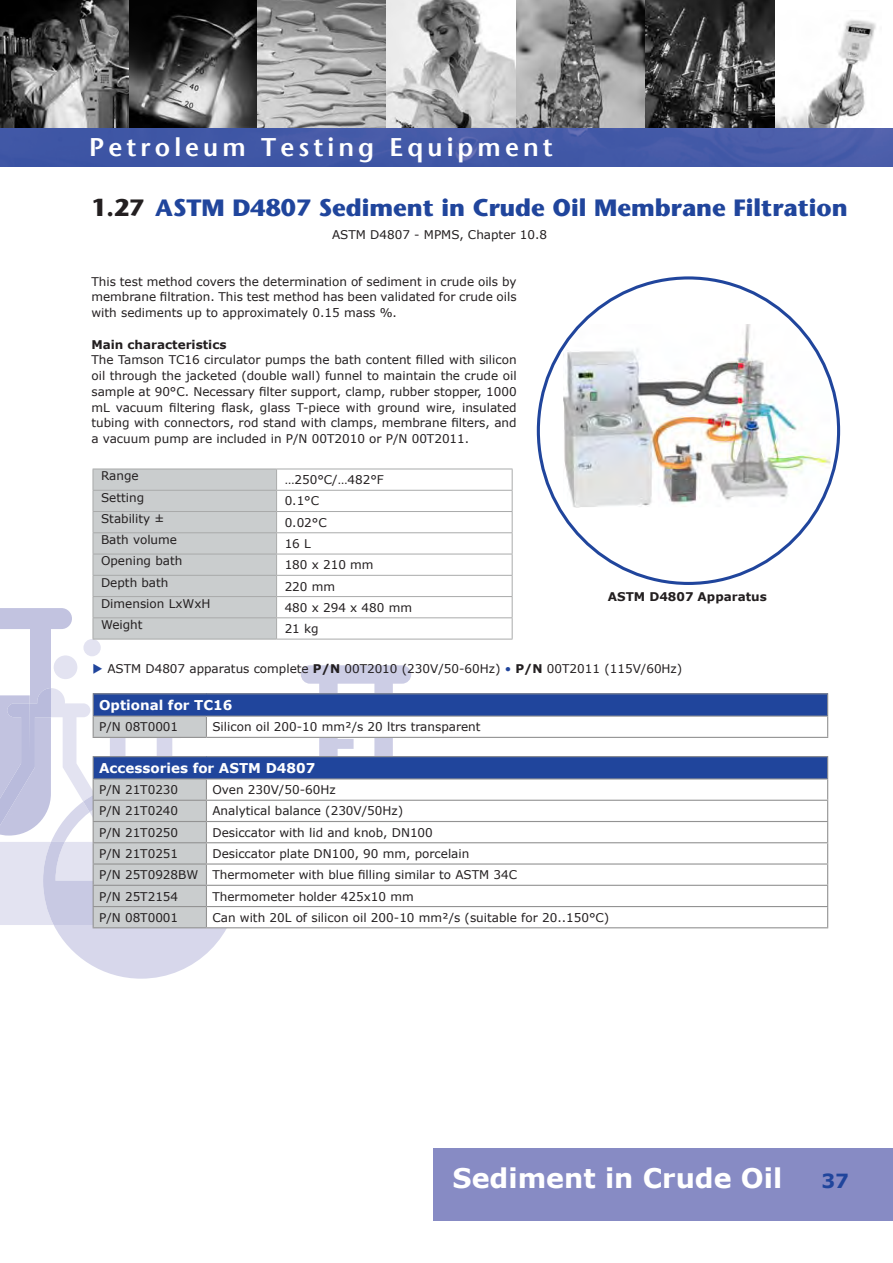
<style>
.page{position:relative;width:893px;height:1263px;background:#fff}
.page>*{position:absolute;margin:0;border:0;box-sizing:border-box;transform-origin:0 0}
.t1{font:700 27px "Verdana";color:#fff}
.t2{font:600 25.5px "Stone Sans";letter-spacing:.16em;color:#fff}
.t3{font:700 24px "Stone Sans";color:#20459c}
.t4{font:700 13.5px "Verdana";color:#fff}
.t5{font:12px/15.8px "Verdana";color:#231f20;text-align:justify}
.t6{font:700 12px "Verdana";color:#231f20}
.s1{color:#231f20}
.s2{color:#20459c}
.s3{font-weight:700}
.s4{font-size:19.5px;color:#20459c}
</style>
<div class="page">
<svg style="left:55px;top:928px;width:222px;height:51px;fill:#d7d7eb"></svg>
<img style="left:775px;top:19px;width:101px;height:109px">
<img style="left:128px;top:0;width:647px;height:128px">
<img style="left:0;top:0;width:128px;height:128px">
<div style="left:434px;top:1148px;width:459px;height:72px;background:#878bc4"></div>
<img style="left:0;top:128px;width:893px;height:39px">
<img style="left:563px;top:324px;width:267px;height:183px">
<div style="left:93px;top:757px;width:735px;height:22px;background:#20459c"></div>
<svg style="left:513px;top:779px;width:314px;height:129px"></svg>
<hr style="left:206px;top:756px;width:622px;height:1px;background:#939393">
<hr style="left:206px;top:778px;width:622px;height:1px;background:#939393">
<hr style="left:206px;top:800px;width:622px;height:1px;background:#939393">
<hr style="left:206px;top:821px;width:622px;height:1px;background:#939393">
<hr style="left:206px;top:842px;width:622px;height:1px;background:#939393">
<hr style="left:206px;top:863px;width:622px;height:1px;background:#939393">
<hr style="left:206px;top:885px;width:622px;height:1px;background:#939393">
<hr style="left:206px;top:906px;width:622px;height:1px;background:#939393">
<svg style="left:827px;top:757px;width:1px;height:170px"></svg>
<hr style="left:206px;top:927px;width:622px;height:1px;background:#939393">
<div style="left:93px;top:694px;width:735px;height:22px;background:#20459c"></div>
<hr style="left:206px;top:693px;width:622px;height:1px;background:#939393">
<hr style="left:206px;top:715px;width:622px;height:2px;background:#939393">
<svg style="left:0;top:469px;width:513px;height:459px"></svg>
<svg style="left:827px;top:694px;width:1px;height:43px"></svg>
<hr style="left:93px;top:737px;width:113px;height:1px;background:#939393">
<hr style="left:206px;top:737px;width:622px;height:1px;background:#939393">
<h2 class="t2" style="left:89px;top:131px;width:529px">Calibration Ba hs &amp; Measurement</h2>
<h2 class="t2" style="left:89px;top:131px;width:465px">Petroleum Testing Equipment</h2>
<h3 class="t3" style="left:91px;top:193px;width:758px"><span class="s1">1.27</span> ASTM D4807 Sediment in Crude Oil Membrane Filtration</h3>
<p class="t5" style="left:332px;top:226px;width:217px">ASTM D4807 - MPMS, Chapter 10.8</p>
<p class="t5" style="left:91px;top:273px;width:427px">This test method covers the determination of sediment in crude oils by membrane filtration. This test method has been validated for crude oils with sediments up to approximately 0.15 mass %.</p>
<p class="t6" style="left:91px;top:336px;width:137px">Main characteristics</p>
<p class="t5" style="left:91px;top:352px;width:427px">The Tamson TC16 circulator pumps the bath content filled with silicon oil through the jacketed (double wall) funnel to maintain the crude oil sample at 90°C. Necessary filter support, clamp, rubber stopper, 1000 mL vacuum filtering flask, glass T-piece with ground wire, insulated tubing with connectors, rod stand with clamps, membrane filters, and a vacuum pump are included in P/N 00T2010 or P/N 00T2011.</p>
<p class="t5" style="left:101px;top:468px;width:39px">Range</p>
<p class="t5" style="left:285px;top:472px;width:101px">…250°C/…482°F</p>
<p class="t5" style="left:101px;top:489px;width:45px">Setting</p>
<p class="t5" style="left:285px;top:493px;width:36px">0.1°C</p>
<p class="t5" style="left:101px;top:510px;width:65px">Stability ±</p>
<p class="t5" style="left:285px;top:514px;width:44px">0.02°C</p>
<p class="t5" style="left:101px;top:532px;width:77px">Bath volume</p>
<p class="t5" style="left:285px;top:536px;width:28px">16 L</p>
<p class="t5" style="left:101px;top:553px;width:83px">Opening bath</p>
<p class="t5" style="left:285px;top:557px;width:90px">180 x 210 mm</p>
<p class="t5" style="left:101px;top:574px;width:69px">Depth bath</p>
<p class="t5" style="left:285px;top:578px;width:52px">220 mm</p>
<p class="t5" style="left:101px;top:595px;width:111px">Dimension LxWxH</p>
<p class="t5" style="left:285px;top:599px;width:129px">480 x 294 x 480 mm</p>
<p class="t5" style="left:101px;top:617px;width:43px">Weight</p>
<p class="t5" style="left:285px;top:621px;width:36px">21 kg</p>
<p class="t5" style="left:93px;top:660px;width:591px"><span class="s2">◆</span> ASTM D4807 apparatus complete <span class="s3">P/N</span> 00T2010 (230V/50-60Hz) <span class="s2">•</span> <span class="s3">P/N</span> 00T2011 (115V/60Hz)</p>
<p class="t6" style="left:608px;top:588px;width:160px">ASTM D4807 Apparatus</p>
<p class="t4" style="left:99px;top:696px;width:135px">Optional for TC16</p>
<p class="t5" style="left:99px;top:719px;width:81px">P/N 08T0001</p>
<p class="t5" style="left:212px;top:719px;width:270px">Silicon oil 200-10 mm²/s 20 ltrs transparent</p>
<p class="t4" style="left:99px;top:758px;width:218px">Accessories for ASTM D4807</p>
<p class="t5" style="left:99px;top:782px;width:81px">P/N 21T0230</p>
<p class="t5" style="left:212px;top:782px;width:125px">Oven 230V/50-60Hz</p>
<p class="t5" style="left:99px;top:803px;width:81px">P/N 21T0240</p>
<p class="t5" style="left:212px;top:803px;width:192px">Analytical balance (230V/50Hz)</p>
<p class="t5" style="left:99px;top:824px;width:81px">P/N 21T0250</p>
<p class="t5" style="left:212px;top:824px;width:222px">Desiccator with lid and knob, DN100</p>
<p class="t5" style="left:99px;top:846px;width:81px">P/N 21T0251</p>
<p class="t5" style="left:99px;top:843px;width:419px;line-height:21.3px;text-align:left;text-indent:113px">Desiccator plate DN100, 90 mm, porcelain<br>P/N 25T0928BW Thermometer with blue filling similar to ASTM 34C<br>P/N 25T2154</p>
<p class="t5" style="left:212px;top:888px;width:203px">Thermometer holder 425x10 mm</p>
<p class="t5" style="left:99px;top:909px;width:81px">P/N 08T0001</p>
<p class="t5" style="left:212px;top:909px;width:398px">Can with 20L of silicon oil 200-10 mm²/s (suitable for 20..150°C)</p>
<h1 class="t1" style="left:453px;top:1159px;width:331px">Sediment in Crude Oil</h1>
<h1 class="t1" style="left:443px;top:1159px;width:408px">TV2000 TV4000 TV7000 <span class="s4">37</span></h1>
</div>
